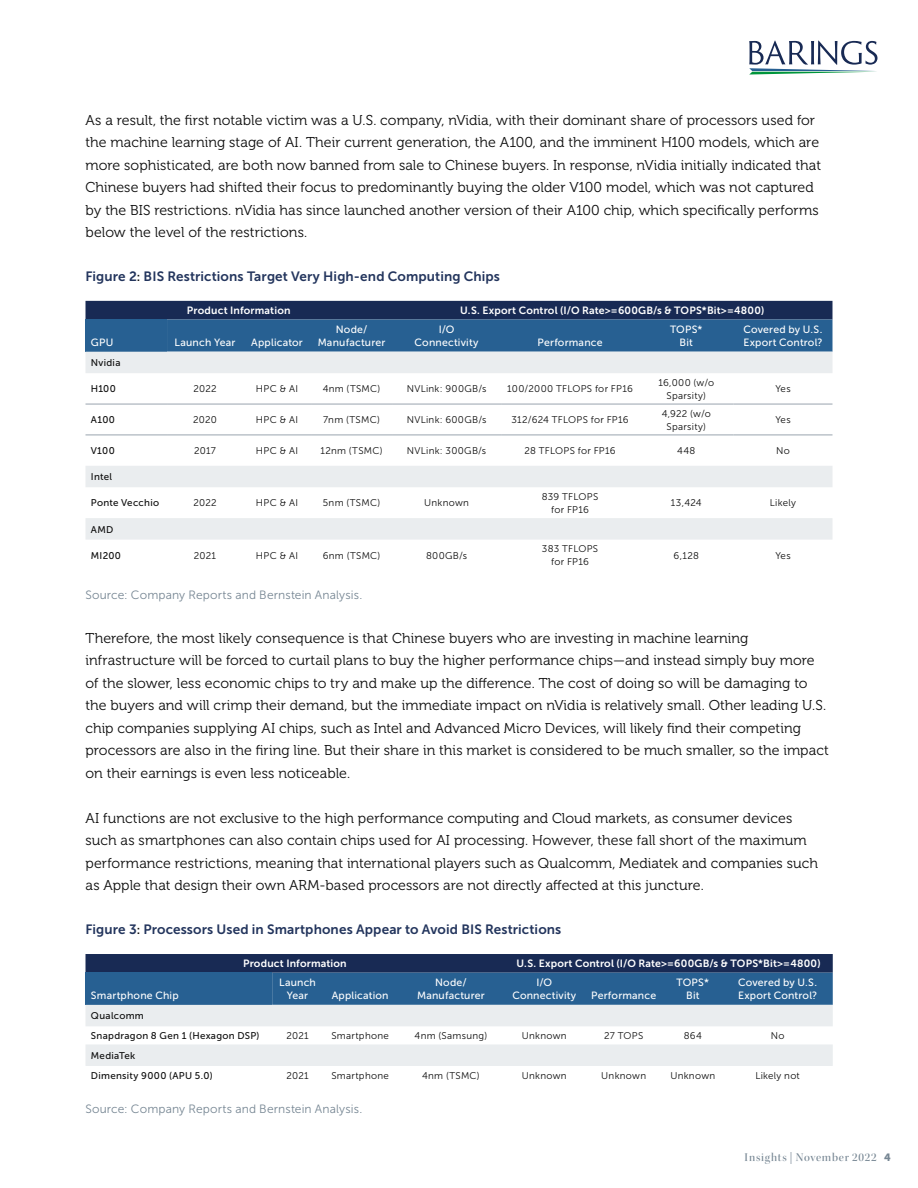
<style>
.page{position:relative;width:918px;height:1188px;background:#fff}
.page>*{position:absolute;margin:0;border:0;box-sizing:border-box;transform-origin:0 0}
.t1{font:14.25px/22.5px "Museo 300";letter-spacing:.005em;color:#0d0d0d}
.t2{font:13.5px "Museo Sans 700";letter-spacing:.01em;color:#23355d}
.t3{font:12px "Museo Sans 300";letter-spacing:.015em;color:#768693}
.t4{font:12px "Kepler Std Medium Disp";letter-spacing:.065em;color:#768693}
.Disclosure_Body_Copy{font:10.5px/13.5px "Museo Sans 500";letter-spacing:.02em;color:#fff;text-align:center}
.Disclosure_Body_Copy-2{font:10.5px "Museo Sans 700";letter-spacing:.015em;color:#fff}
.t5{font:9.75px/12.8px "Museo Sans 300";letter-spacing:.03em;color:#0d0d0d;text-align:center}
.t6{font:9.75px "Museo Sans 500";letter-spacing:.03em;color:#0d0d0d}
.s1{font-size:12px;color:#0d0d0d}
.s2{font-family:"Museo Sans 900";font-size:10.5px}
</style>
<div class="page">
<svg style="left:749px;top:40px;width:129px;height:35px"></svg>
<svg style="left:86px;top:954px;width:747px;height:51px;background:#234d7c"></svg>
<svg style="left:86px;top:1005px;width:747px;height:61px;fill:#eaedef"></svg>
<svg style="left:86px;top:301px;width:746px;height:51px;background:#244e7d"></svg>
<svg style="left:86px;top:352px;width:746px;height:188px"></svg>
<hr style="left:86px;top:404px;width:81px;height:1px;background:#99a4ae">
<hr style="left:167px;top:404px;width:76px;height:1px;background:#99a4ae">
<hr style="left:243px;top:404px;width:68px;height:1px;background:#99a4ae">
<hr style="left:311px;top:404px;width:81px;height:1px;background:#99a4ae">
<hr style="left:392px;top:404px;width:109px;height:1px;background:#99a4ae">
<hr style="left:501px;top:404px;width:138px;height:1px;background:#99a4ae">
<hr style="left:639px;top:404px;width:95px;height:1px;background:#99a4ae">
<hr style="left:734px;top:404px;width:98px;height:1px;background:#99a4ae">
<hr style="left:86px;top:435px;width:81px;height:1px;background:#99a4ae">
<hr style="left:167px;top:435px;width:76px;height:1px;background:#99a4ae">
<hr style="left:243px;top:435px;width:68px;height:1px;background:#99a4ae">
<hr style="left:311px;top:435px;width:81px;height:1px;background:#99a4ae">
<hr style="left:392px;top:435px;width:109px;height:1px;background:#99a4ae">
<hr style="left:501px;top:435px;width:138px;height:1px;background:#99a4ae">
<hr style="left:639px;top:435px;width:95px;height:1px;background:#99a4ae">
<hr style="left:734px;top:435px;width:98px;height:1px;background:#99a4ae">
<p class="t1" style="left:86px;top:109px;width:737px">As a result, the first notable victim was a U.S. company, nVidia, with their dominant share of processors used for the machine learning stage of AI. Their current generation, the A100, and the imminent H100 models, which are more sophisticated, are both now banned from sale to Chinese buyers. In response, nVidia initially indicated that Chinese buyers had shifted their focus to predominantly buying the older V100 model, which was not captured by the BIS restrictions. nVidia has since launched another version of their A100 chip, which specifically performs below the level of the restrictions.</p>
<p class="t2" style="left:86px;top:268px;width:416px">Figure 2<span class="s1">:</span> BIS Restrictions Target Very High-end Computing Chips</p>
<p class="Disclosure_Body_Copy-2" style="left:187px;top:305px;width:105px">Product Information</p>
<p class="Disclosure_Body_Copy-2" style="left:460px;top:305px;width:306px">U.S. Export Control (I/O Rate&gt;=600GB/s &amp; TOPS*Bit&gt;=4800)</p>
<p class="Disclosure_Body_Copy" style="left:91px;top:336px;width:24px">GPU</p>
<p class="Disclosure_Body_Copy" style="left:175px;top:336px;width:62px">Launch Year</p>
<p class="Disclosure_Body_Copy" style="left:251px;top:336px;width:53px">Applicator</p>
<p class="Disclosure_Body_Copy" style="left:318px;top:322px;width:69px">Node/<br>Manufacturer</p>
<p class="Disclosure_Body_Copy" style="left:415px;top:322px;width:65px">I/O<br>Connectivity</p>
<p class="Disclosure_Body_Copy" style="left:538px;top:336px;width:66px">Performance</p>
<p class="Disclosure_Body_Copy" style="left:670px;top:322px;width:34px">TOPS*<br>Bit</p>
<p class="Disclosure_Body_Copy" style="left:743px;top:322px;width:81px;text-align:left">Covered by U.S.<br>Export Control?</p>
<p class="t6" style="left:91px;top:357px;width:31px">Nvidia</p>
<p class="t6" style="left:91px;top:384px;width:26px">H100</p>
<p class="t5" style="left:193px;top:383px;width:25px">2022</p>
<p class="t5" style="left:256px;top:383px;width:44px">HPC &amp; AI</p>
<p class="t5" style="left:323px;top:383px;width:59px">4nm (TSMC)</p>
<p class="t5" style="left:407px;top:383px;width:81px">NVLink: 900GB/s</p>
<p class="t5" style="left:507px;top:383px;width:127px">100/2000 TFLOPS for FP16</p>
<p class="t5" style="left:658px;top:376px;width:57px">16,000 (w/o<br>Sparsity)</p>
<p class="t5" style="left:775px;top:383px;width:17px">Yes</p>
<p class="t6" style="left:91px;top:414px;width:26px">A100</p>
<p class="t5" style="left:193px;top:413px;width:25px">2020</p>
<p class="t5" style="left:256px;top:413px;width:44px">HPC &amp; AI</p>
<p class="t5" style="left:323px;top:413px;width:58px">7nm (TSMC)</p>
<p class="t5" style="left:407px;top:413px;width:81px">NVLink: 600GB/s</p>
<p class="t5" style="left:512px;top:413px;width:118px">312/624 TFLOPS for FP16</p>
<p class="t5" style="left:662px;top:407px;width:51px">4,922 (w/o<br>Sparsity)</p>
<p class="t5" style="left:775px;top:413px;width:17px">Yes</p>
<p class="t6" style="left:91px;top:445px;width:25px">V100</p>
<p class="t5" style="left:194px;top:444px;width:23px">2017</p>
<p class="t5" style="left:256px;top:444px;width:44px">HPC &amp; AI</p>
<p class="t5" style="left:320px;top:444px;width:64px">12nm (TSMC)</p>
<p class="t5" style="left:407px;top:444px;width:81px">NVLink: 300GB/s</p>
<p class="t5" style="left:525px;top:444px;width:93px">28 TFLOPS for FP16</p>
<p class="t5" style="left:677px;top:444px;width:20px">448</p>
<p class="t5" style="left:776px;top:444px;width:15px">No</p>
<p class="t6" style="left:91px;top:471px;width:23px">Intel</p>
<p class="t6" style="left:91px;top:498px;width:70px">Ponte Vecchio</p>
<p class="t5" style="left:193px;top:497px;width:25px">2022</p>
<p class="t5" style="left:256px;top:497px;width:44px">HPC &amp; AI</p>
<p class="t5" style="left:323px;top:497px;width:59px">5nm (TSMC)</p>
<p class="t5" style="left:424px;top:497px;width:46px">Unknown</p>
<p class="t5" style="left:542px;top:490px;width:58px">839 TFLOPS for FP16</p>
<p class="t5" style="left:671px;top:497px;width:32px">13,424</p>
<p class="t5" style="left:770px;top:497px;width:28px">Likely</p>
<p class="t6" style="left:91px;top:524px;width:24px">AMD</p>
<p class="t6" style="left:91px;top:550px;width:32px">MI200</p>
<p class="t5" style="left:194px;top:549px;width:24px">2021</p>
<p class="t5" style="left:256px;top:549px;width:44px">HPC &amp; AI</p>
<p class="t5" style="left:323px;top:549px;width:59px">6nm (TSMC)</p>
<p class="t5" style="left:426px;top:549px;width:43px">800GB/s</p>
<p class="t5" style="left:542px;top:543px;width:58px">383 TFLOPS for FP16</p>
<p class="t5" style="left:674px;top:549px;width:27px">6,128</p>
<p class="t5" style="left:775px;top:549px;width:17px">Yes</p>
<p class="t3" style="left:86px;top:589px;width:278px">Source: Company Reports and Bernstein Analysis.</p>
<p class="t1" style="left:86px;top:627px;width:745px">Therefore, the most likely consequence is that Chinese buyers who are investing in machine learning infrastructure will be forced to curtail plans to buy the higher performance chips—and instead simply buy more of the slower, less economic chips to try and make up the difference. The cost of doing so will be damaging to the buyers and will crimp their demand, but the immediate impact on nVidia is relatively small. Other leading U.S. chip companies supplying AI chips, such as Intel and Advanced Micro Devices, will likely find their competing processors are also in the firing line. But their share in this market is considered to be much smaller, so the impact on their earnings is even less noticeable.</p>
<p class="t1" style="left:86px;top:807px;width:734px">AI functions are not exclusive to the high performance computing and Cloud markets, as consumer devices such as smartphones can also contain chips used for AI processing. However, these fall short of the maximum performance restrictions, meaning that international players such as Qualcomm, Mediatek and companies such as Apple that design their own ARM-based processors are not directly affected at this juncture.</p>
<p class="t2" style="left:86px;top:922px;width:477px">Figure 3<span class="s1">:</span> Processors Used in Smartphones Appear to Avoid BIS Restrictions</p>
<p class="Disclosure_Body_Copy" style="left:91px;top:989px;width:89px">Smartphone Chip</p>
<p class="Disclosure_Body_Copy-2" style="left:243px;top:958px;width:105px">Product Information</p>
<p class="Disclosure_Body_Copy-2" style="left:517px;top:958px;width:306px">U.S. Export Control (I/O Rate&gt;=600GB/s &amp; TOPS*Bit&gt;=4800)</p>
<p class="Disclosure_Body_Copy" style="left:279px;top:976px;width:38px">Launch<br>Year</p>
<p class="Disclosure_Body_Copy" style="left:332px;top:989px;width:58px">Application</p>
<p class="Disclosure_Body_Copy" style="left:417px;top:976px;width:69px">Node/<br>Manufacturer</p>
<p class="Disclosure_Body_Copy" style="left:512px;top:976px;width:65px">I/O<br>Connectivity</p>
<p class="Disclosure_Body_Copy" style="left:591px;top:989px;width:66px">Performance</p>
<p class="Disclosure_Body_Copy" style="left:677px;top:976px;width:34px">TOPS*<br>Bit</p>
<p class="Disclosure_Body_Copy" style="left:738px;top:976px;width:81px;text-align:left">Covered by U.S.<br>Export Control?</p>
<p class="t6" style="left:91px;top:1011px;width:54px">Qualcomm</p>
<p class="t6" style="left:91px;top:1030px;width:170px">Snapdragon 8 Gen 1 (Hexagon DSP)</p>
<p class="t5" style="left:286px;top:1029px;width:24px">2021</p>
<p class="t5" style="left:331px;top:1029px;width:59px">Smartphone</p>
<p class="t5" style="left:415px;top:1029px;width:74px">4nm (Samsung)</p>
<p class="t5" style="left:522px;top:1029px;width:46px">Unknown</p>
<p class="t5" style="left:604px;top:1029px;width:41px">27 TOPS</p>
<p class="t5" style="left:684px;top:1029px;width:20px">864</p>
<p class="t5" style="left:771px;top:1029px;width:15px">No</p>
<p class="t6" style="left:91px;top:1050px;width:46px">MediaTek</p>
<p class="t6" style="left:91px;top:1070px;width:123px">Dimensity 9000 (APU 5.0)</p>
<p class="t5" style="left:286px;top:1069px;width:24px">2021</p>
<p class="t5" style="left:331px;top:1069px;width:59px">Smartphone</p>
<p class="t5" style="left:422px;top:1069px;width:59px">4nm (TSMC)</p>
<p class="t5" style="left:522px;top:1069px;width:46px">Unknown</p>
<p class="t5" style="left:601px;top:1069px;width:46px">Unknown</p>
<p class="t5" style="left:670px;top:1069px;width:46px">Unknown</p>
<p class="t5" style="left:755px;top:1069px;width:46px">Likely not</p>
<p class="t3" style="left:86px;top:1102px;width:278px">Source: Company Reports and Bernstein Analysis.</p>
<p class="t4" style="left:745px;top:1150px;width:148px">Insights | November 2022 <span class="s2">4</span></p>
</div>
